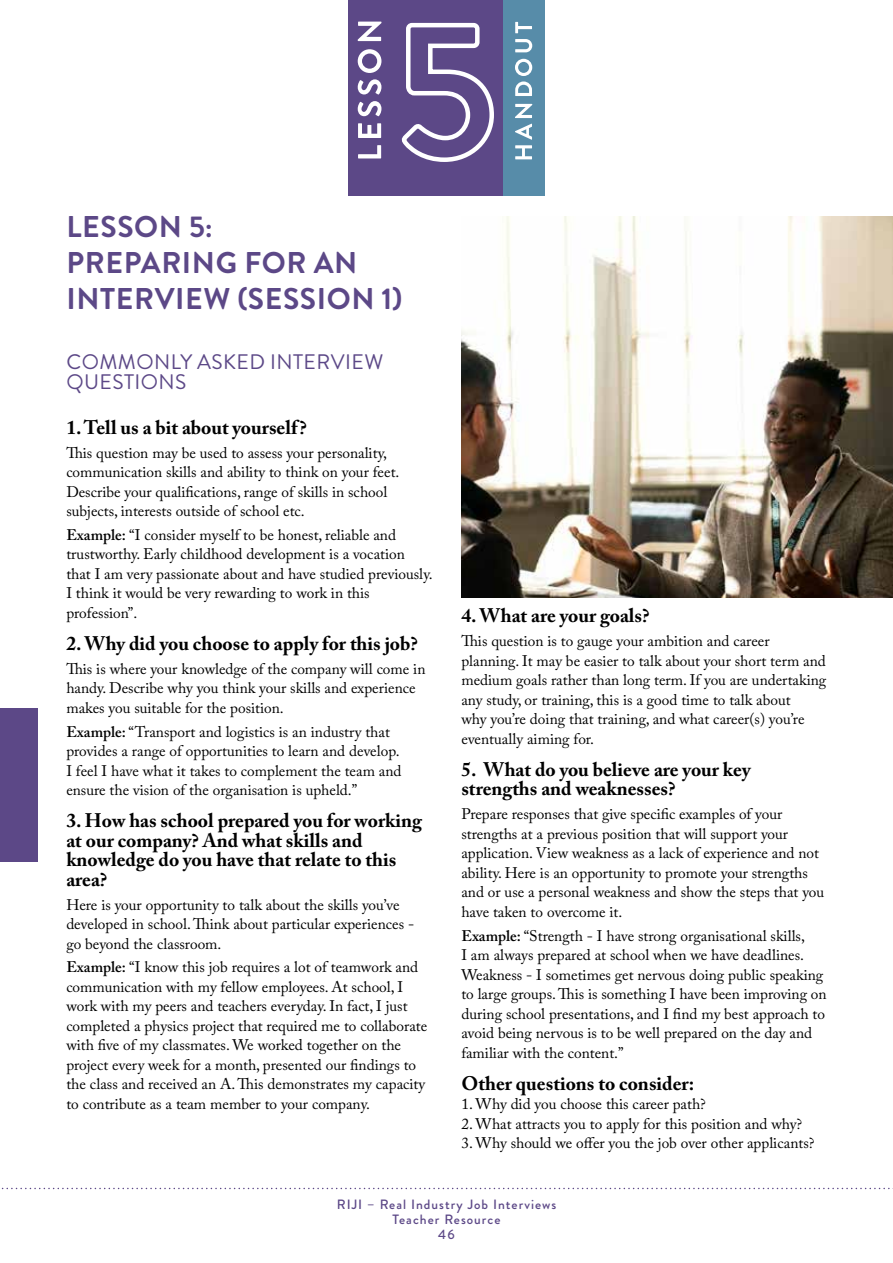
<style>
.page{position:relative;width:893px;height:1263px;background:#fff}
.page>*{position:absolute;margin:0;border:0;box-sizing:border-box;transform-origin:0 0}
.t1{font:700 30px/36px "Brandon Grotesque";letter-spacing:.02em;color:#5c4887}
.t2{font:21px/19.5px "Brandon Grotesque";letter-spacing:.02em;color:#5c4887}
.t3{font:700 19.5px/19.5px "Adobe Caslon Pro";color:#000}
.t4{font:15.3px/19.5px "Adobe Caslon Pro";color:#000}
.t5{font:500 13.5px/15px "Brandon Grotesque";letter-spacing:.075em;color:#5c4887;text-align:center}
.s1{font-weight:600}
</style>
<div class="page">
<svg style="left:1px;top:1188px;width:892px;height:1px"></svg>
<img style="left:461px;top:216px;width:432px;height:381px">
<div style="left:0;top:708px;width:38px;height:154px;background:#5c4887"></div>
<div style="left:348px;top:0;width:196px;height:196px;background:#5c4887"></div>
<svg style="left:401px;top:22px;width:93px;height:140px"></svg>
<svg style="left:358px;top:22px;width:23px;height:136px"></svg>
<div style="left:503px;top:0;width:42px;height:196px;background:#578ca9"></div>
<svg style="left:515px;top:22px;width:17px;height:137px"></svg>
<h1 class="t1" style="left:67px;top:209px;width:338px">LESSON 5:<br>PREPARING FOR AN<br>INTERVIEW (SESSION 1)</h1>
<h2 class="t2" style="left:66px;top:353px;width:318px">COMMONLY ASKED INTERVIEW<br>QUESTIONS</h2>
<p class="t3" style="left:66px;top:417px;width:242px">1. Tell us a bit about yourself?</p>
<p class="t4" style="left:66px;top:442px;width:335px">This question may be used to assess your personality, communication skills and ability to think on your feet.<br>Describe your qualifications, range of skills in school subjects, interests outside of school etc.</p>
<p class="t4" style="left:66px;top:525px;width:368px"><span class="s1">Example:</span> “I consider myself to be honest, reliable and trustworthy. Early childhood development is a vocation that I am very passionate about and have studied previously.<br>I think it would be very rewarding to work in this profession”.</p>
<p class="t3" style="left:66px;top:634px;width:353px">2. Why did you choose to apply for this job?</p>
<p class="t4" style="left:66px;top:659px;width:361px">This is where your knowledge of the company will come in handy. Describe why you think your skills and experience makes you suitable for the position.</p>
<p class="t4" style="left:66px;top:722px;width:337px"><span class="s1">Example:</span> “Transport and logistics is an industry that provides a range of opportunities to learn and develop.<br>I feel I have what it takes to complement the team and ensure the vision of the organisation is upheld.”</p>
<p class="t3" style="left:66px;top:811px;width:357px">3. How has school prepared you for working at our company? And what skills and knowledge do you have that relate to this area?</p>
<p class="t4" style="left:66px;top:895px;width:349px">Here is your opportunity to talk about the skills you’ve developed in school. Think about particular experiences - go beyond the classroom.</p>
<p class="t4" style="left:66px;top:957px;width:362px"><span class="s1">Example:</span> “I know this job requires a lot of teamwork and communication with my fellow employees. At school, I work with my peers and teachers everyday. In fact, I just completed a physics project that required me to collaborate with five of my classmates. We worked together on the project every week for a month, presented our findings to the class and received an A. This demonstrates my capacity to contribute as a team member to your company.</p>
<p class="t3" style="left:461px;top:606px;width:190px">4. What are your goals?</p>
<p class="t4" style="left:461px;top:631px;width:366px">This question is to gauge your ambition and career planning. It may be easier to talk about your short term and medium goals rather than long term. If you are undertaking any study, or training, this is a good time to talk about<br>why you’re doing that training, and what career(s) you’re eventually aiming for.</p>
<p class="t3" style="left:461px;top:759px;width:291px">5. What do you believe are your key strengths and weaknesses?</p>
<p class="t4" style="left:461px;top:804px;width:364px">Prepare responses that give specific examples of your strengths at a previous position that will support your application. View weakness as a lack of experience and not ability. Here is an opportunity to promote your strengths and or use a personal weakness and show the steps that you have taken to overcome it.</p>
<p class="t4" style="left:461px;top:925px;width:367px"><span class="s1">Example:</span> “Strength - I have strong organisational skills,<br>I am always prepared at school when we have deadlines.<br>Weakness - I sometimes get nervous doing public speaking to large groups. This is something I have been improving on during school presentations, and I find my best approach to avoid being nervous is to be well prepared on the day and familiar with the content.”</p>
<p class="t3" style="left:461px;top:1073px;width:235px">Other questions to consider:</p>
<p class="t4" style="left:461px;top:1094px;width:246px">1. Why did you choose this career path?</p>
<p class="t4" style="left:461px;top:1114px;width:342px">2. What attracts you to apply for this position and why?</p>
<p class="t4" style="left:461px;top:1133px;width:355px">3. Why should we offer you the job over other applicants?</p>
<p class="t5" style="left:337px;top:1196px;width:221px">RIJI – Real Industry Job Interviews<br>Teacher Resource<br>46</p>
</div>
